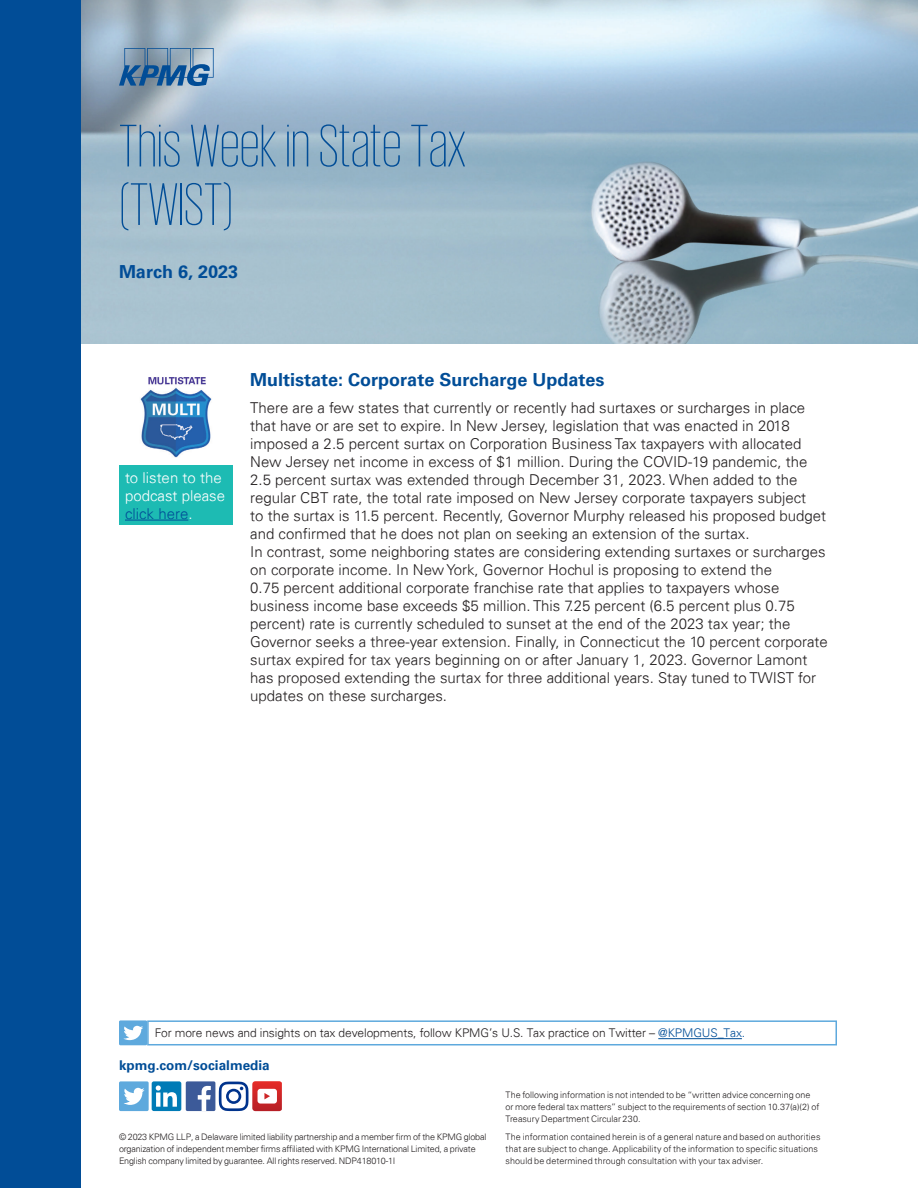
<style>
.page{position:relative;width:918px;height:1188px;background:#fff}
.page>*{position:absolute;margin:0;border:0;box-sizing:border-box;transform-origin:0 0}
.Title_60pt_White{font:200 61.5px/58.5px "KPMG";color:#014d97}
.Body_Copy{font:700 18px "Univers 65";color:#014d97}
.Subhead_9pt{font:700 18px "Univers 65";color:#014d97}
.Body_Copy-2{font:300 15px/18px "Univers 45";color:#231f20}
.Folio{font:300 15px/18px "Univers 45";color:#fff}
.URL{font:700 13.5px "Univers 65";color:#014d97}
.Folio-2{font:300 12px "Univers 45";letter-spacing:-.01em;color:#231f20}
.Legal_6pt{font:300 9px/12px "Univers 45";letter-spacing:-.005em;color:#231f20}
.s1{color:#014d97}
</style>
<div class="page">
<img style="left:81px;top:0;width:837px;height:344px">
<svg style="left:119px;top:48px;width:95px;height:38px;background:#638aad"></svg>
<div style="left:0;top:0;width:81px;height:1188px;background:#014d97"></div>
<img style="left:140px;top:377px;width:72px;height:81px">
<div style="left:119px;top:465px;width:114px;height:60px;background:#1dbbb3"></div>
<hr style="left:125px;top:520px;width:63px;height:1px;background:#014d97">
<div style="left:119px;top:1081px;width:30px;height:30px;background:#5ea9dd;border-radius:2px"></div>
<svg style="left:124px;top:1088px;width:21px;height:17px"></svg>
<div style="left:152px;top:1081px;width:29px;height:30px;background:#007bb6;border-radius:2px"></div>
<svg style="left:156px;top:1085px;width:21px;height:22px"></svg>
<div style="left:186px;top:1081px;width:29px;height:30px;background:#3c5a99;border-radius:2px"></div>
<svg style="left:198px;top:1086px;width:13px;height:25px"></svg>
<svg style="left:219px;top:1081px;width:63px;height:30px"></svg>
<hr style="left:658px;top:1038px;width:84px;height:1px;background:#014d97">
<div style="left:147px;top:1020px;width:690px;height:25px;border:2px solid #5ea9dd"></div>
<div style="left:119px;top:1020px;width:28px;height:25px;background:#5ea9dd"></div>
<svg style="left:123px;top:1026px;width:20px;height:14px"></svg>
<p class="Title_60pt_White" style="left:119px;top:115px;width:348px">This Week in State Tax (TWIST)</p>
<p class="Subhead_9pt" style="left:119px;top:261px;width:121px">March 6, 2023</p>
<p class="Folio" style="left:125px;top:468px;width:102px">to listen to the podcast please <span class="s1">click here</span>.</p>
<p class="Body_Copy" style="left:250px;top:369px;width:356px">Multistate: Corporate Surcharge Updates</p>
<p class="Body_Copy-2" style="left:250px;top:399px;width:579px">There are a few states that currently or recently had surtaxes or surcharges in place that have or are set to expire. In New Jersey, legislation that was enacted in 2018 imposed a 2.5 percent surtax on Corporation Business Tax taxpayers with allocated New Jersey net income in excess of $1 million. During the COVID-19 pandemic, the 2.5 percent surtax was extended through December 31, 2023. When added to the regular CBT rate, the total rate imposed on New Jersey corporate taxpayers subject<br>to the surtax is 11.5 percent. Recently, Governor Murphy released his proposed budget and confirmed that he does not plan on seeking an extension of the surtax.<br>In contrast, some neighboring states are considering extending surtaxes or surcharges on corporate income. In New York, Governor Hochul is proposing to extend the<br>0.75 percent additional corporate franchise rate that applies to taxpayers whose business income base exceeds $5 million. This 7.25 percent (6.5 percent plus 0.75 percent) rate is currently scheduled to sunset at the end of the 2023 tax year; the Governor seeks a three-year extension. Finally, in Connecticut the 10 percent corporate surtax expired for tax years beginning on or after January 1, 2023. Governor Lamont has proposed extending the surtax for three additional years. Stay tuned to TWIST for updates on these surcharges.</p>
<p class="Folio-2" style="left:155px;top:1026px;width:592px">For more news and insights on tax developments, follow KPMG’s U.S. Tax practice on Twitter – <span class="s1">@KPMGUS_Tax.</span></p>
<p class="URL" style="left:119px;top:1057px;width:152px">kpmg.com/socialmedia</p>
<p class="Legal_6pt" style="left:119px;top:1131px;width:369px">© 2023 KPMG LLP, a Delaware limited liability partnership and a member firm of the KPMG global organization of independent member firms affiliated with KPMG International Limited, a private<br>English company limited by guarantee. All rights reserved. NDP418010-1I</p>
<p class="Legal_6pt" style="left:506px;top:1089px;width:315px">The following information is not intended to be “written advice concerning one or more federal tax matters” subject to the requirements of section 10.37(a)(2) of<br>Treasury Department Circular 230.</p>
<p class="Legal_6pt" style="left:506px;top:1131px;width:316px">The information contained herein is of a general nature and based on authorities that are subject to change. Applicability of the information to specific situations should be determined through consultation with your tax adviser.</p>
</div>
